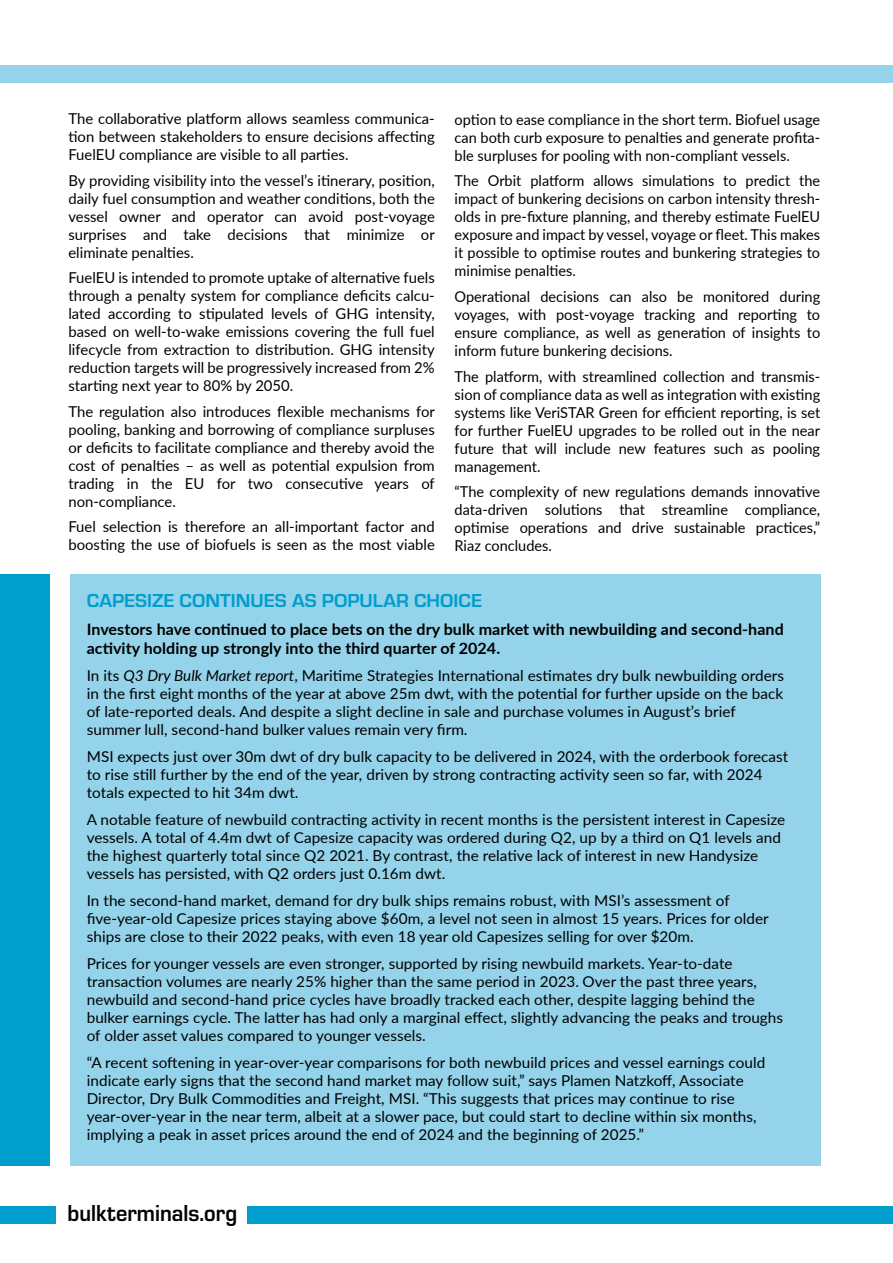
<style>
.page{position:relative;width:893px;height:1263px;background:#fff}
.page>*{position:absolute;margin:0;border:0;box-sizing:border-box;transform-origin:0 0}
.t1{font:700 24px "Eurostile";color:#000;scale:.93 1}
.t2{font:700 19.5px "Eurostile";letter-spacing:.005em;color:#009ecd}
.t3{font:700 15.75px/18.9px "Lato";letter-spacing:.005em;color:#000}
.t4{font:15px/18px "Lato";letter-spacing:.005em;color:#000;text-align:justify}
.s1{font-style:italic}
</style>
<div class="page">
<div style="left:70px;top:574px;width:750px;height:592px;background:#95d3ea"></div>
<div style="left:0;top:574px;width:49px;height:592px;background:#009ecd"></div>
<div style="left:248px;top:1206px;width:645px;height:18px;background:#009ecd"></div>
<div style="left:0;top:1206px;width:56px;height:18px;background:#009ecd"></div>
<div style="left:0;top:65px;width:893px;height:18px;background:#95d3ea"></div>
<p class="t4" style="left:68px;top:109px;width:368px">The collaborative platform allows seamless communica&shy;tion between stakeholders to ensure decisions affecting FuelEU compliance are visible to all parties.</p>
<p class="t4" style="left:68px;top:170px;width:368px">By providing visibility into the vessel’s itinerary, position, daily fuel consumption and weather conditions, both the vessel owner and operator can avoid post-voyage surprises and take decisions that minimize or eliminate penalties.</p>
<p class="t4" style="left:68px;top:268px;width:368px">FuelEU is intended to promote uptake of alternative fuels through a penalty system for compliance deficits calcu&shy;lated according to stipulated levels of GHG intensity, based on well-to-wake emissions covering the full fuel lifecycle from extraction to distribution. GHG intensity reduction targets will be progressively increased from 2% starting next year to 80% by 2050.</p>
<p class="t4" style="left:68px;top:401px;width:368px">The regulation also introduces flexible mechanisms for pooling, banking and borrowing of compliance surpluses or deficits to facilitate compliance and thereby avoid the cost of penalties – as well as potential expulsion from trading in the EU for two consecutive years of non-compliance.</p>
<p class="t4" style="left:68px;top:517px;width:368px">Fuel selection is therefore an all-important factor and boosting the use of biofuels is seen as the most viable</p>
<p class="t4" style="left:455px;top:110px;width:367px">option to ease compliance in the short term. Biofuel usage can both curb exposure to penalties and generate profita&shy;ble surpluses for pooling with non-compliant vessels.</p>
<p class="t4" style="left:455px;top:171px;width:367px">The Orbit platform allows simulations to predict the impact of bunkering decisions on carbon intensity thresh&shy;olds in pre-fixture planning, and thereby estimate FuelEU exposure and impact by vessel, voyage or fleet. This makes it possible to optimise routes and bunkering strategies to minimise penalties.</p>
<p class="t4" style="left:455px;top:287px;width:367px">Operational decisions can also be monitored during voyages, with post-voyage tracking and reporting to ensure compliance, as well as generation of insights to inform future bunkering decisions.</p>
<p class="t4" style="left:455px;top:366px;width:367px">The platform, with streamlined collection and transmis&shy;sion of compliance data as well as integration with existing systems like VeriSTAR Green for efficient reporting, is set for further FuelEU upgrades to be rolled out in the near future that will include new features such as pooling management.</p>
<p class="t4" style="left:455px;top:482px;width:367px">“The complexity of new regulations demands innovative data-driven solutions that streamline compliance, optimise operations and drive sustainable practices,” Riaz concludes.</p>
<h2 class="t2" style="left:87px;top:586px;width:397px">CAPESIZE CONTINUES AS POPULAR CHOICE</h2>
<p class="t3" style="left:87px;top:619px;width:698px">Investors have continued to place bets on the dry bulk market with newbuilding and second-hand activity holding up strongly into the third quarter of 2024.</p>
<p class="t4" style="left:87px;top:666px;width:699px;text-align:left">In its <span class="s1">Q3 Dry Bulk Market report</span>, Maritime Strategies International estimates dry bulk newbuilding orders in the first eight months of the year at above 25m dwt, with the potential for further upside on the back of late-reported deals. And despite a slight decline in sale and purchase volumes in August’s brief summer lull, second-hand bulker values remain very firm.</p>
<p class="t4" style="left:87px;top:747px;width:703px;text-align:left">MSI expects just over 30m dwt of dry bulk capacity to be delivered in 2024, with the orderbook forecast to rise still further by the end of the year, driven by strong contracting activity seen so far, with 2024 totals expected to hit 34m dwt.</p>
<p class="t4" style="left:87px;top:810px;width:700px;text-align:left">A notable feature of newbuild contracting activity in recent months is the persistent interest in Capesize vessels. A total of 4.4m dwt of Capesize capacity was ordered during Q2, up by a third on Q1 levels and the highest quarterly total since Q2 2021. By contrast, the relative lack of interest in new Handysize vessels has persisted, with Q2 orders just 0.16m dwt.</p>
<p class="t4" style="left:87px;top:891px;width:683px;text-align:left">In the second-hand market, demand for dry bulk ships remains robust, with MSI’s assessment of five-year-old Capesize prices staying above $60m, a level not seen in almost 15 years. Prices for older ships are close to their 2022 peaks, with even 18 year old Capesizes selling for over $20m.</p>
<p class="t4" style="left:87px;top:954px;width:698px;text-align:left">Prices for younger vessels are even stronger, supported by rising newbuild markets. Year-to-date transaction volumes are nearly 25% higher than the same period in 2023. Over the past three years, newbuild and second-hand price cycles have broadly tracked each other, despite lagging behind the bulker earnings cycle. The latter has had only a marginal effect, slightly advancing the peaks and troughs of older asset values compared to younger vessels.</p>
<p class="t4" style="left:87px;top:1053px;width:680px;text-align:left">“A recent softening in year-over-year comparisons for both newbuild prices and vessel earnings could indicate early signs that the second hand market may follow suit,” says Plamen Natzkoff, Associate Director, Dry Bulk Commodities and Freight, MSI. “This suggests that prices may continue to rise year-over-year in the near term, albeit at a slower pace, but could start to decline within six months, implying a peak in asset prices around the end of 2024 and the beginning of 2025.”</p>
<h1 class="t1" style="left:68px;top:1195px;width:184px">bulkterminals.org</h1>
</div>
